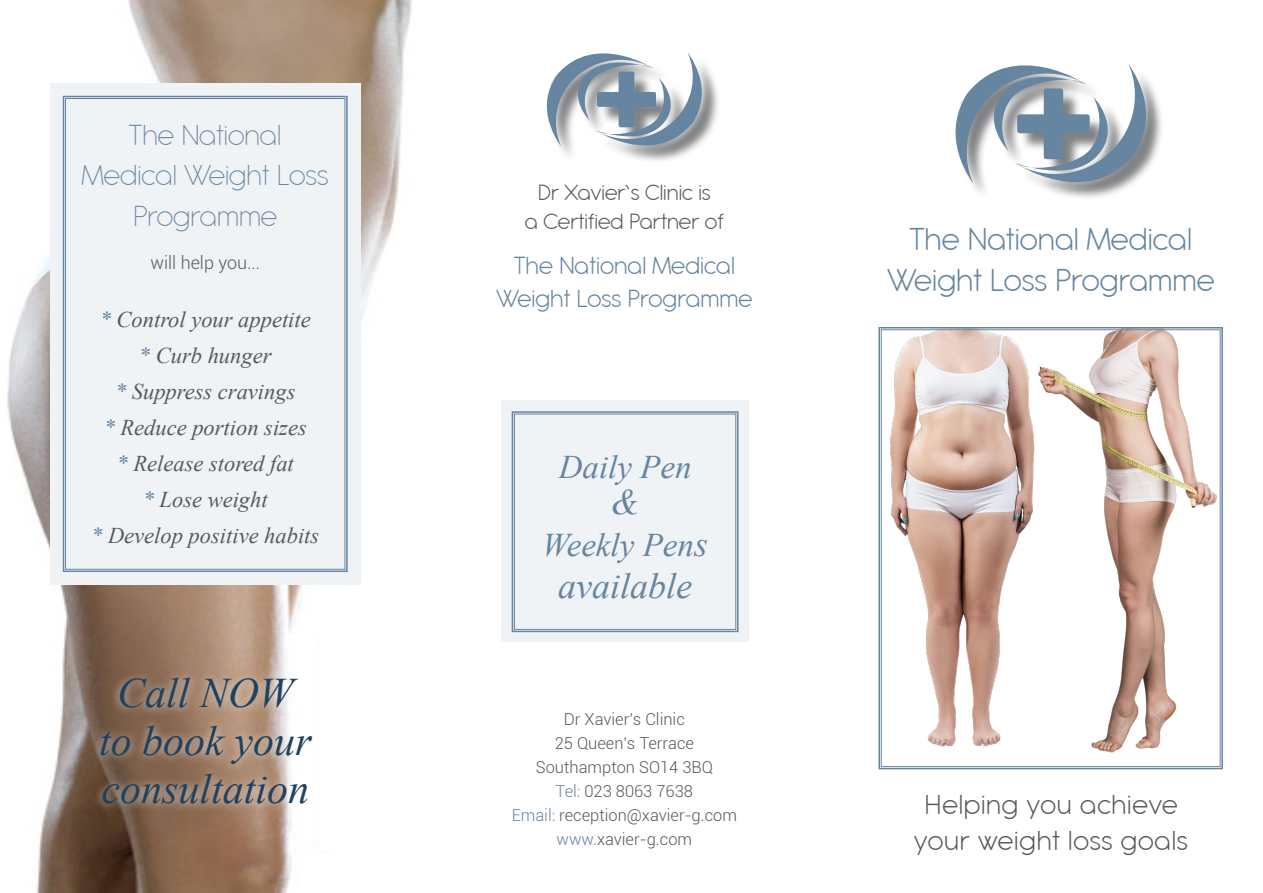
<style>
.page{position:relative;width:1263px;height:893px;background:#fff}
.page>*{position:absolute;margin:0;border:0;box-sizing:border-box;transform-origin:0 0}
.t1{font:italic 42px "Times New Roman";color:#21425e}
.t2{font:italic 36px "Times New Roman";color:#6685a1}
.t3{font:300 34.5px "Antipasto Pro";color:#6685a1}
.t4{font:italic 33px "Times New Roman";color:#6685a1}
.t5{font:200 31.5px "Antipasto Pro";color:#6685a1}
.t6{font:300 30px "Antipasto Pro";letter-spacing:.025em;color:#57585a}
.t7{font:300 27px "Antipasto Pro";color:#6685a1}
.t8{font:300 24px "Antipasto Pro";color:#57585a}
.t9{font:italic 22.5px "Times New Roman";color:#57585a}
.t10{font:300 18px "Roboto";color:#57585a}
.t11{font:300 16.5px "Roboto";color:#57585a}
.s1{color:#6685a1}
.s2{font-size:36px}
</style>
<div class="page">
<img style="left:7px;top:0;width:405px;height:893px">
<div style="left:320px;top:634px;width:99px;height:216px;background:#fff"></div>
<div style="left:50px;top:83px;width:310px;height:502px;background:#f0f3f6"></div>
<svg style="left:62px;top:95px;width:286px;height:477px"></svg>
<div style="left:65px;top:98px;width:280px;height:471px;border:1px solid #6685a1"></div>
<div style="left:92px;top:669px;width:229px;height:144px;background:#fff;opacity:.75"></div>
<div style="left:958px;top:68px;width:207px;height:133px;background:#57585a;opacity:.75"></div>
<svg style="left:955px;top:64px;width:203px;height:137px"></svg>
<svg style="left:878px;top:327px;width:345px;height:443px"></svg>
<div style="left:881px;top:329px;width:339px;height:438px;border:1px solid #6685a1"></div>
<div style="left:549px;top:56px;width:171px;height:108px;background:#57585a;opacity:.75"></div>
<svg style="left:546px;top:52px;width:165px;height:112px"></svg>
<div style="left:501px;top:400px;width:248px;height:242px;background:#f0f3f6"></div>
<svg style="left:511px;top:411px;width:228px;height:222px"></svg>
<div style="left:514px;top:414px;width:222px;height:216px;border:1px solid #6685a1"></div>
<p class="t5" style="left:129px;top:118px;width:154px">The National</p>
<p class="t5" style="left:82px;top:158px;width:248px">Medical Weight Loss</p>
<p class="t5" style="left:133px;top:199px;width:146px">Programme</p>
<p class="t10" style="left:150px;top:250px;width:111px">will help you...</p>
<p class="t9" style="left:100px;top:304px;width:213px"><span class="s1">*</span> Control your appetite</p>
<p class="t9" style="left:139px;top:340px;width:134px"><span class="s1">*</span> Curb hunger</p>
<p class="t9" style="left:115px;top:376px;width:182px"><span class="s1">*</span> Suppress cravings</p>
<p class="t9" style="left:104px;top:412px;width:205px"><span class="s1">*</span> Reduce portion sizes</p>
<p class="t9" style="left:117px;top:448px;width:179px"><span class="s1">*</span> Release stored fat</p>
<p class="t9" style="left:143px;top:484px;width:127px"><span class="s1">*</span> Lose weight</p>
<p class="t9" style="left:91px;top:520px;width:230px"><span class="s1">*</span> Develop positive habits</p>
<p class="t1" style="left:117px;top:664px;width:178px">Call NOW</p>
<p class="t1" style="left:99px;top:712px;width:214px">to book your</p>
<p class="t1" style="left:101px;top:760px;width:209px">consultation</p>
<p class="t8" style="left:538px;top:180px;width:174px">Dr Xavier’s Clinic is</p>
<p class="t8" style="left:525px;top:208px;width:200px">a Certified Partner of</p>
<p class="t7" style="left:514px;top:251px;width:223px">The National Medical</p>
<p class="t7" style="left:496px;top:283px;width:258px">Weight Loss Programme</p>
<p class="t4" style="left:559px;top:444px;width:134px">Daily Pen</p>
<p class="t2" style="left:611px;top:477px;width:30px">&amp;</p>
<p class="t4" style="left:542px;top:522px;width:167px">Weekly Pen<span class="s2">s</span></p>
<p class="t2" style="left:558px;top:561px;width:135px">available</p>
<p class="t11" style="left:564px;top:707px;width:123px">Dr Xavier’s Clinic</p>
<p class="t11" style="left:555px;top:731px;width:141px">25 Queen’s Terrace</p>
<p class="t11" style="left:536px;top:755px;width:179px">Southampton SO14 3BQ</p>
<p class="t11" style="left:556px;top:779px;width:139px"><span class="s1">Tel:</span> 023 8063 7638</p>
<p class="t11" style="left:512px;top:803px;width:227px"><span class="s1">Email:</span> reception@xavier-g.com</p>
<p class="t11" style="left:557px;top:827px;width:137px"><span class="s1">www.</span>xavier-g.com</p>
<p class="t3" style="left:909px;top:220px;width:284px">The National Medical</p>
<p class="t3" style="left:887px;top:261px;width:329px">Weight Loss Programme</p>
<p class="t6" style="left:924px;top:788px;width:255px">Helping you achieve</p>
<p class="t6" style="left:914px;top:824px;width:275px">your weight loss goals</p>
</div>
